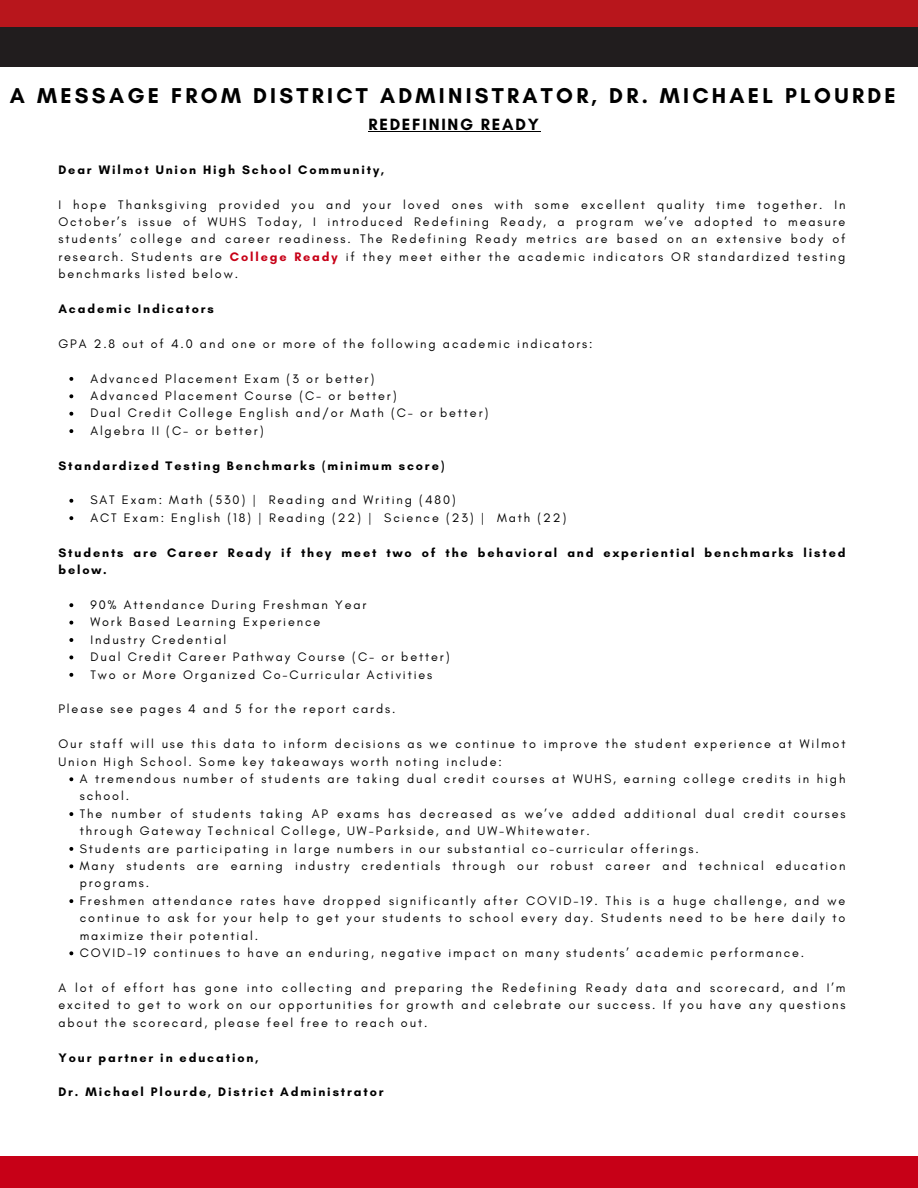
<style>
.page{position:relative;width:918px;height:1188px;background:#fff}
.page>*{position:absolute;margin:0;border:0;box-sizing:border-box;transform-origin:0 0}
.t1{font:700 21.9px "Glacial Indifference";letter-spacing:.15em;color:#000}
.t2{font:700 16.65px "Glacial Indifference";letter-spacing:.105em;color:#000}
.t3{font:12.6px/17.4px "Glacial Indifference";letter-spacing:.15em;color:#000}
.t4{font:700 12.6px/17.4px "Glacial Indifference";letter-spacing:.15em;color:#000}
.s1{font-weight:700;color:#c70017}
</style>
<div class="page">
<div style="left:0;top:0;width:918px;height:27px;background:#b8161c"></div>
<svg style="left:69px;top:377px;width:4px;height:4px"></svg>
<svg style="left:69px;top:394px;width:4px;height:4px"></svg>
<svg style="left:69px;top:412px;width:4px;height:4px"></svg>
<svg style="left:69px;top:429px;width:4px;height:4px"></svg>
<svg style="left:69px;top:499px;width:4px;height:4px"></svg>
<svg style="left:69px;top:516px;width:4px;height:4px"></svg>
<svg style="left:69px;top:603px;width:4px;height:4px"></svg>
<svg style="left:69px;top:621px;width:4px;height:4px"></svg>
<svg style="left:69px;top:638px;width:4px;height:4px"></svg>
<svg style="left:69px;top:655px;width:4px;height:4px"></svg>
<svg style="left:69px;top:673px;width:4px;height:4px"></svg>
<svg style="left:69px;top:777px;width:4px;height:4px"></svg>
<svg style="left:69px;top:812px;width:4px;height:4px"></svg>
<svg style="left:69px;top:847px;width:4px;height:4px"></svg>
<svg style="left:69px;top:864px;width:4px;height:4px"></svg>
<svg style="left:69px;top:899px;width:4px;height:4px"></svg>
<svg style="left:69px;top:951px;width:4px;height:4px"></svg>
<div style="left:0;top:1157px;width:918px;height:31px;background:#c70017"></div>
<div style="left:0;top:27px;width:918px;height:39px;background:#211d1e"></div>
<hr style="left:368px;top:131px;width:173px;height:1px;background:#000">
<p class="t1" style="left:10px;top:83px;width:887px">A MESSAGE FROM DISTRICT ADMINISTRATOR, DR. MICHAEL PLOURDE</p>
<p class="t2" style="left:368px;top:114px;width:172px">REDEFINING READY</p>
<p class="t4" style="left:58px;top:161px;width:327px">Dear Wilmot Union High School Community,</p>
<p class="t3" style="left:58px;top:195px;width:789px;text-align:justify">I hope Thanksgiving provided you and your loved ones with some excellent quality time together. In October’s issue of WUHS Today, I introduced Redefining Ready, a program we’ve adopted to measure students’ college and career readiness. The Redefining Ready metrics are based on an extensive body of research. Students are <span class="s1">College Ready</span> if they meet either the academic indicators OR standardized testing benchmarks listed below.</p>
<p class="t4" style="left:58px;top:300px;width:157px">Academic Indicators</p>
<p class="t3" style="left:58px;top:335px;width:536px">GPA 2.8 out of 4.0 and one or more of the following academic indicators:</p>
<p class="t3" style="left:90px;top:370px;width:285px">Advanced Placement Exam (3 or better)</p>
<p class="t3" style="left:90px;top:387px;width:308px">Advanced Placement Course (C- or better)</p>
<p class="t3" style="left:90px;top:404px;width:399px">Dual Credit College English and/or Math (C- or better)</p>
<p class="t3" style="left:90px;top:422px;width:175px">Algebra II (C- or better)</p>
<p class="t4" style="left:58px;top:457px;width:387px">Standardized Testing Benchmarks (minimum score)</p>
<p class="t3" style="left:90px;top:491px;width:367px">SAT Exam: Math (530) | Reading and Writing (480)</p>
<p class="t3" style="left:90px;top:509px;width:477px">ACT Exam: English (18) | Reading (22) | Science (23) | Math (22)</p>
<p class="t4" style="left:58px;top:544px;width:789px">Students are Career Ready if they meet two of the behavioral and experiential benchmarks listed below.</p>
<p class="t3" style="left:90px;top:596px;width:278px">90% Attendance During Freshman Year</p>
<p class="t3" style="left:90px;top:613px;width:232px">Work Based Learning Experience</p>
<p class="t3" style="left:90px;top:631px;width:137px">Industry Credential</p>
<p class="t3" style="left:90px;top:648px;width:361px">Dual Credit Career Pathway Course (C- or better)</p>
<p class="t3" style="left:90px;top:665px;width:343px">Two or More Organized Co-Curricular Activities</p>
<p class="t3" style="left:58px;top:700px;width:339px">Please see pages 4 and 5 for the report cards.</p>
<p class="t3" style="left:58px;top:735px;width:789px">Our staff will use this data to inform decisions as we continue to improve the student experience at Wilmot<br>Union High School. Some key takeaways worth noting include:</p>
<p class="t3" style="left:80px;top:770px;width:767px">A tremendous number of students are taking dual credit courses at WUHS, earning college credits in high school.</p>
<p class="t3" style="left:80px;top:805px;width:767px">The number of students taking AP exams has decreased as we’ve added additional dual credit courses through Gateway Technical College, UW-Parkside, and UW-Whitewater.</p>
<p class="t3" style="left:80px;top:840px;width:621px">Students are participating in large numbers in our substantial co-curricular offerings.</p>
<p class="t3" style="left:80px;top:857px;width:767px">Many students are earning industry credentials through our robust career and technical education programs.</p>
<p class="t3" style="left:80px;top:892px;width:767px;text-align:justify">Freshmen attendance rates have dropped significantly after COVID-19. This is a huge challenge, and we continue to ask for your help to get your students to school every day. Students need to be here daily to maximize their potential.</p>
<p class="t3" style="left:80px;top:944px;width:726px">COVID-19 continues to have an enduring, negative impact on many students’ academic performance.</p>
<p class="t3" style="left:58px;top:979px;width:789px;text-align:justify">A lot of effort has gone into collecting and preparing the Redefining Ready data and scorecard, and I’m excited to get to work on our opportunities for growth and celebrate our success. If you have any questions about the scorecard, please feel free to reach out.</p>
<p class="t4" style="left:58px;top:1048px;width:202px">Your partner in education,</p>
<p class="t4" style="left:58px;top:1083px;width:327px">Dr. Michael Plourde, District Administrator</p>
</div>
